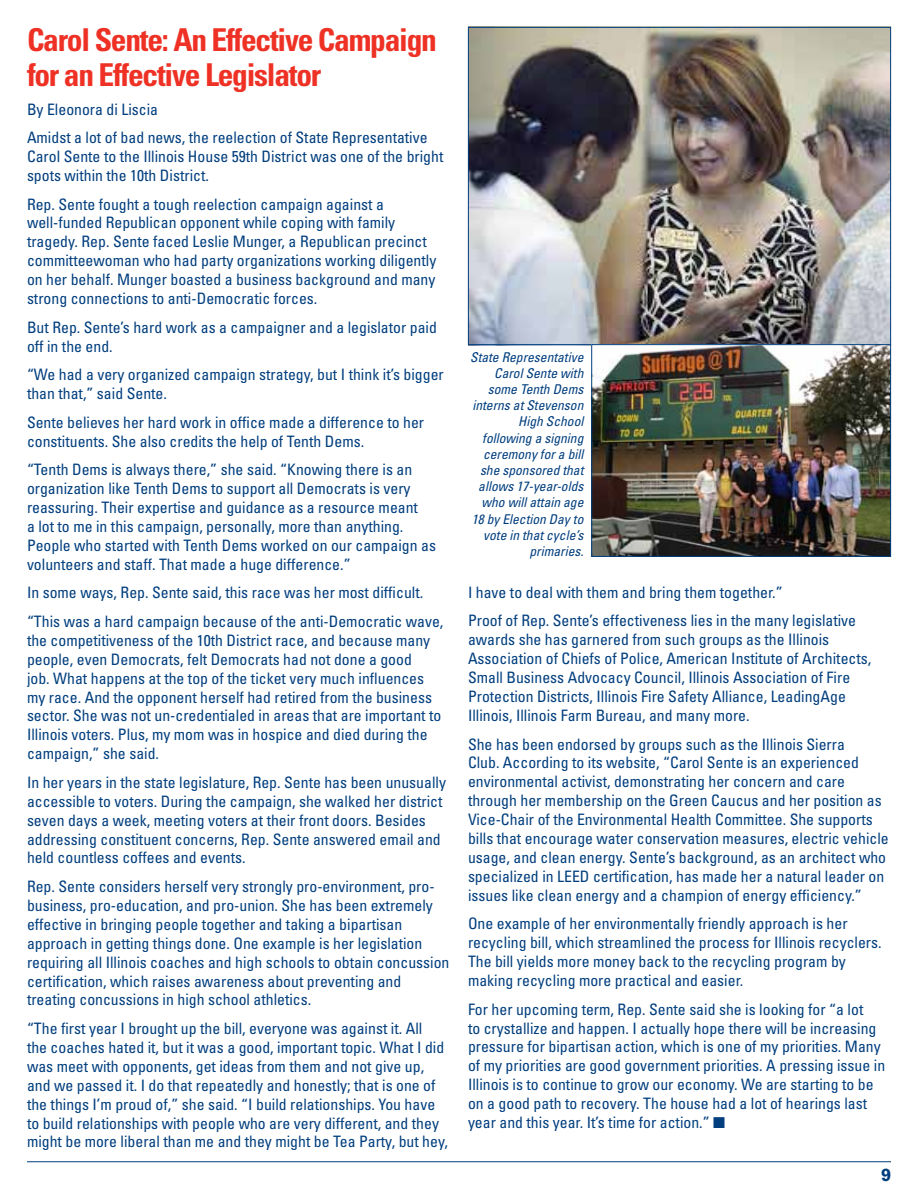
<style>
.page{position:relative;width:918px;height:1188px;background:#fff}
.page>*{position:absolute;margin:0;border:0;box-sizing:border-box;transform-origin:0 0}
.t1{font:700 condensed 31.5px/34.5px "Univers";letter-spacing:-.04em;color:#ee3124}
.t2{font:700 18px "Akzidenz Grotesk BE";color:#003e7e}
.t3{font:condensed 15.75px/18.9px "Univers";color:#003e7e}
.t4{font:italic condensed 13.5px/16.2px "Univers";color:#003e7e;text-align:right}
</style>
<div class="page">
<hr style="left:27px;top:1161px;width:864px;height:1px;background:#003e7e">
<img style="left:470px;top:29px;width:419px;height:314px">
<img style="left:593px;top:346px;width:296px;height:209px">
<div style="left:591px;top:344px;width:300px;height:213px;border:1px solid #003e7e"></div>
<h1 class="t1" style="left:27px;top:22px;width:411px">Carol Sente: An Effective Campaign for an Effective Legislator</h1>
<p class="t3" style="left:27px;top:94px;width:402px;line-height:28.7px">By Eleonora di Liscia<br>Amidst a lot of bad news, the reelection of State Representative</p>
<p class="t3" style="left:27px;top:147px;width:418px">Carol Sente to the Illinois House 59th District was one of the bright spots within the 10th District.</p>
<p class="t3" style="left:27px;top:194px;width:411px">Rep. Sente fought a tough reelection campaign against a well-funded Republican opponent while coping with family tragedy. Rep. Sente faced Leslie Munger, a Republican precinct committeewoman who had party organizations working diligently on her behalf. Munger boasted a business background and many strong connections to anti-Democratic forces.</p>
<p class="t3" style="left:27px;top:317px;width:411px">But Rep. Sente’s hard work as a campaigner and a legislator paid off in the end.</p>
<p class="t3" style="left:27px;top:365px;width:418px">“We had a very organized campaign strategy, but I think it’s bigger than that,” said Sente.</p>
<p class="t3" style="left:27px;top:412px;width:399px">Sente believes her hard work in office made a difference to her constituents. She also credits the help of Tenth Dems.</p>
<p class="t3" style="left:27px;top:460px;width:411px">“Tenth Dems is always there,” she said. “Knowing there is an organization like Tenth Dems to support all Democrats is very reassuring. Their expertise and guidance as a resource meant<br>a lot to me in this campaign, personally, more than anything.<br>People who started with Tenth Dems worked on our campaign as volunteers and staff. That made a huge difference.”</p>
<p class="t3" style="left:27px;top:578px;width:418px;line-height:28.7px">In some ways, Rep. Sente said, this race was her most difficult. “This was a hard campaign because of the anti-Democratic wave,</p>
<p class="t3" style="left:27px;top:630px;width:416px">the competitiveness of the 10th District race, and because many people, even Democrats, felt Democrats had not done a good<br>job. What happens at the top of the ticket very much influences my race. And the opponent herself had retired from the business sector. She was not un-credentialed in areas that are important to Illinois voters. Plus, my mom was in hospice and died during the campaign,” she said.</p>
<p class="t3" style="left:27px;top:772px;width:421px">In her years in the state legislature, Rep. Sente has been unusually accessible to voters. During the campaign, she walked her district seven days a week, meeting voters at their front doors. Besides addressing constituent concerns, Rep. Sente answered email and held countless coffees and events.</p>
<p class="t3" style="left:27px;top:877px;width:424px">Rep. Sente considers herself very strongly pro-environment, pro&shy;business, pro-education, and pro-union. She has been extremely effective in bringing people together and taking a bipartisan approach in getting things done. One example is her legislation requiring all Illinois coaches and high schools to obtain concussion certification, which raises awareness about preventing and treating concussions in high school athletics.</p>
<p class="t3" style="left:27px;top:1019px;width:422px">“The first year I brought up the bill, everyone was against it. All<br>the coaches hated it, but it was a good, important topic. What I did was meet with opponents, get ideas from them and not give up, and we passed it. I do that repeatedly and honestly; that is one of the things I’m proud of,” she said. “I build relationships. You have to build relationships with people who are very different, and they might be more liberal than me and they might be Tea Party, but hey,</p>
<p class="t4" style="left:470px;top:348px;width:115px">State Representative<br>Carol Sente with some Tenth Dems interns at Stevenson<br>High School following a signing ceremony for a bill she sponsored that allows 17-year-olds who will attain age<br>18 by Election Day to vote in that cycle’s primaries.</p>
<p class="t3" style="left:468px;top:577px;width:390px;line-height:28.7px">I have to deal with them and bring them together.”<br>Proof of Rep. Sente’s effectiveness lies in the many legislative</p>
<p class="t3" style="left:468px;top:630px;width:405px">awards she has garnered from such groups as the Illinois Association of Chiefs of Police, American Institute of Architects, Small Business Advocacy Council, Illinois Association of Fire Protection Districts, Illinois Fire Safety Alliance, LeadingAge Illinois, Illinois Farm Bureau, and many more.</p>
<p class="t3" style="left:468px;top:734px;width:422px">She has been endorsed by groups such as the Illinois Sierra<br>Club. According to its website, “Carol Sente is an experienced environmental activist, demonstrating her concern and care through her membership on the Green Caucus and her position as Vice-Chair of the Environmental Health Committee. She supports bills that encourage water conservation measures, electric vehicle usage, and clean energy. Sente’s background, as an architect who specialized in LEED certification, has made her a natural leader on issues like clean energy and a champion of energy efficiency.”</p>
<p class="t3" style="left:468px;top:914px;width:415px">One example of her environmentally friendly approach is her recycling bill, which streamlined the process for Illinois recyclers.<br>The bill yields more money back to the recycling program by making recycling more practical and easier.</p>
<p class="t3" style="left:468px;top:999px;width:419px">For her upcoming term, Rep. Sente said she is looking for “a lot<br>to crystallize and happen. I actually hope there will be increasing pressure for bipartisan action, which is one of my priorities. Many of my priorities are good government priorities. A pressing issue in Illinois is to continue to grow our economy. We are starting to be on a good path to recovery. The house had a lot of hearings last year and this year. It’s time for action.” ■</p>
<p class="t2" style="left:881px;top:1164px;width:12px">9</p>
</div>
